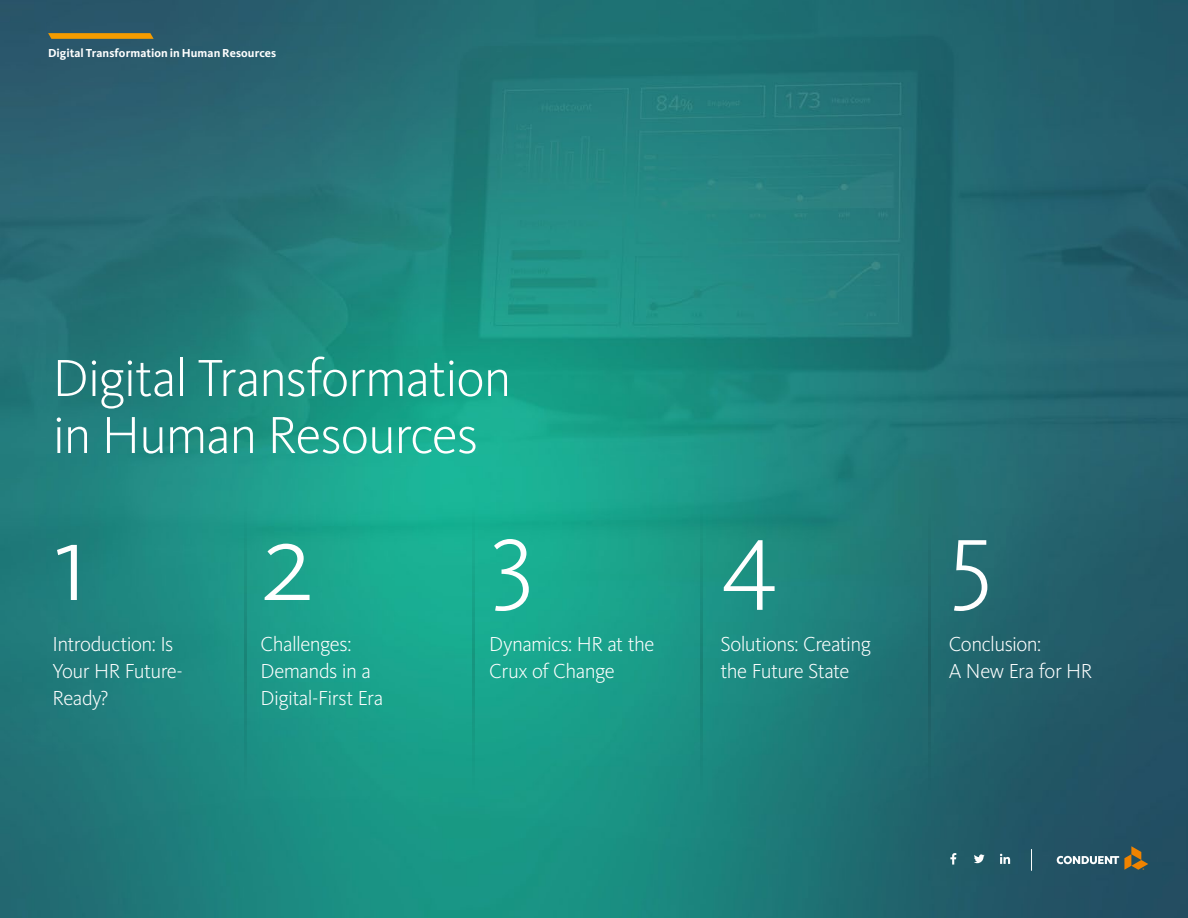
<style>
.page{position:relative;width:1188px;height:918px;background:#fff}
.page>*{position:absolute;margin:0;border:0;box-sizing:border-box;transform-origin:0 0}
.t1{font:300 115.5px "Kievit Pro";color:#fff}
.t2{font:300 106.5px "Kievit Pro";color:#fff}
.t3{font:300 54px/57px "Kievit Pro";letter-spacing:-.025em;color:#fff}
.t4{font:300 21px/27px "Kievit Pro";letter-spacing:-.03em;color:#fff}
.t5{font:700 12px "Kievit Pro";letter-spacing:.005em;color:#fff}
</style>
<div class="page">
<img style="left:0;top:0;width:1188px;height:918px">
<svg style="left:48px;top:33px;width:106px;height:6px"></svg>
<hr style="left:244px;top:495px;width:3px;height:301px;background:#000">
<hr style="left:472px;top:495px;width:3px;height:301px;background:#000">
<hr style="left:700px;top:495px;width:3px;height:301px;background:#000">
<hr style="left:928px;top:495px;width:3px;height:301px;background:#000">
<svg style="left:974px;top:854px;width:11px;height:9px"></svg>
<svg style="left:1000px;top:854px;width:10px;height:10px"></svg>
<svg style="left:950px;top:853px;width:6px;height:12px"></svg>
<svg style="left:1031px;top:849px;width:1px;height:22px"></svg>
<svg style="left:1057px;top:846px;width:96px;height:25px;background:#51696b"></svg>
<p class="t5" style="left:48px;top:46px;width:230px">Digital Transformation in Human Resources</p>
<h3 class="t3" style="left:52px;top:349px;width:461px">Digital Transformation in Human Resources</h3>
<h1 class="t1" style="left:52px;top:493px;width:37px">1</h1>
<h1 class="t1" style="left:261px;top:493px;width:56px">2</h1>
<h2 class="t2" style="left:489px;top:492px;width:46px">3</h2>
<h2 class="t2" style="left:720px;top:492px;width:60px">4</h2>
<h2 class="t2" style="left:949px;top:492px;width:45px">5</h2>
<p class="t4" style="left:52px;top:630px;width:132px">Introduction: Is<br>Your HR Future-<br>Ready?</p>
<p class="t4" style="left:489px;top:630px;width:167px">Dynamics: HR at the<br>Crux of Change</p>
<p class="t4" style="left:949px;top:630px;width:145px">Conclusion:<br>A New Era for HR</p>
<p class="t4" style="left:261px;top:630px;width:124px">Challenges:<br>Demands in a<br>Digital-First Era</p>
<p class="t4" style="left:720px;top:630px;width:152px">Solutions: Creating the Future State</p>
</div>
